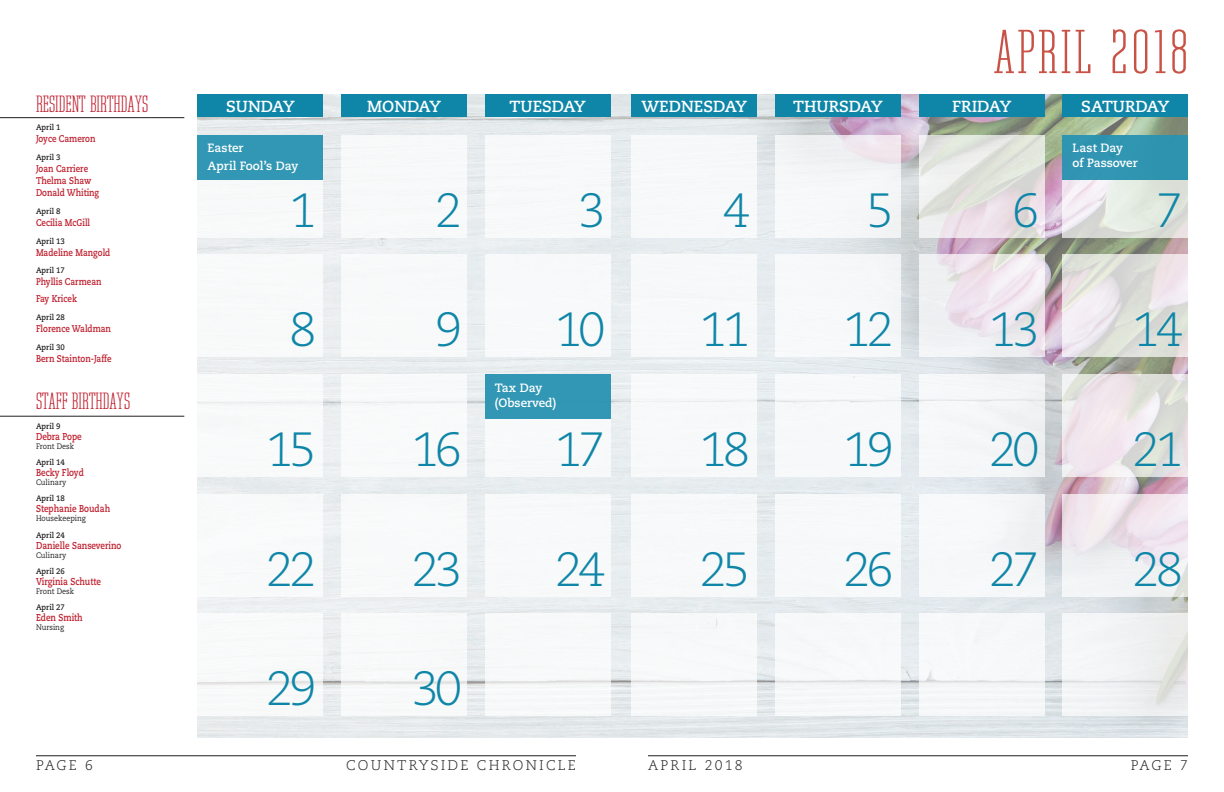
<style>
.page{position:relative;width:1224px;height:792px;background:#fff}
.page>*{position:absolute;margin:0;border:0;box-sizing:border-box;transform-origin:0 0}
.t1{font:60px "Cg Tower Cd";letter-spacing:.06em;color:#c95247}
.t2{font:300 48px "Caecilia";letter-spacing:-.08em;color:#0f86a8}
.t3{font:22.7px "Cg Tower Cd";color:#be1d2c;scale:.95 1}
.Staff_Name{font:700 16px "Caecilia";color:#fff}
.t4{font:300 14px "Caecilia";letter-spacing:.16em;color:#231f20}
.Staff_Name-2{font:700 12px/15px "Caecilia";color:#fff}
.Staff_BDay_Name{font:700 10px "Caecilia";color:#be1d2c;scale:.82 1}
.Res_BDay_Name{font:700 9.8px/12px "Caecilia";color:#be1d2c;scale:.83 1}
.Res_BDay_Date{font:700 8px "Caecilia";color:#231f20;scale:.92 1}
.Staff_BDay_Title{font:8px "Caecilia";color:#231f20;scale:.9 1}
</style>
<div class="page">
<hr style="left:648px;top:756px;width:540px;height:1px;background:#231f20">
<hr style="left:36px;top:756px;width:540px;height:1px;background:#231f20">
<hr style="left:0;top:416px;width:184px;height:1px;background:#231f20">
<hr style="left:0;top:117px;width:184px;height:1px;background:#231f20">
<img style="left:198px;top:95px;width:990px;height:643px">
<div style="left:198px;top:95px;width:125px;height:22px;background:#0f86a8"></div>
<div style="left:341px;top:95px;width:126px;height:22px;background:#0f86a8"></div>
<div style="left:485px;top:95px;width:125px;height:22px;background:#0f86a8"></div>
<div style="left:632px;top:95px;width:125px;height:22px;background:#0f86a8"></div>
<div style="left:775px;top:95px;width:126px;height:22px;background:#0f86a8"></div>
<div style="left:919px;top:95px;width:125px;height:22px;background:#0f86a8"></div>
<div style="left:1063px;top:95px;width:125px;height:22px;background:#0f86a8"></div>
<div style="left:198px;top:135px;width:125px;height:102px;background:#f8f9f9"></div>
<div style="left:341px;top:135px;width:126px;height:124px;background:linear-gradient(to right,#eceff1,#ebeff1)"></div>
<svg style="left:485px;top:237px;width:125px;height:18px;background:#e9edf0"></svg>
<svg style="left:632px;top:716px;width:125px;height:41px"></svg>
<svg style="left:775px;top:716px;width:126px;height:41px"></svg>
<svg style="left:919px;top:716px;width:125px;height:41px"></svg>
<svg style="left:1063px;top:716px;width:125px;height:41px"></svg>
<div style="left:198px;top:255px;width:125px;height:102px;background:#f8f9fa"></div>
<div style="left:198px;top:374px;width:125px;height:103px;background:#f8f9fa"></div>
<div style="left:198px;top:494px;width:125px;height:102px;background:#f8fafa"></div>
<div style="left:198px;top:614px;width:125px;height:102px;background:#f8f9fa"></div>
<div style="left:341px;top:255px;width:126px;height:102px;background:#f8f9f9"></div>
<div style="left:341px;top:374px;width:126px;height:103px;background:#f8f9fa"></div>
<div style="left:341px;top:494px;width:126px;height:102px;background:#f8f9fa"></div>
<div style="left:341px;top:614px;width:126px;height:102px;background:#f8f9f9"></div>
<div style="left:485px;top:255px;width:125px;height:102px;background:#f8f9fa"></div>
<div style="left:485px;top:374px;width:125px;height:103px;background:#f8f9fa"></div>
<div style="left:485px;top:494px;width:125px;height:102px;background:#f8f9fa"></div>
<div style="left:485px;top:614px;width:125px;height:102px;background:#f7f9f9"></div>
<div style="left:632px;top:135px;width:125px;height:102px;background:#f7f8f9"></div>
<div style="left:341px;top:135px;width:126px;height:102px;background:#f8f9f9"></div>
<div style="left:632px;top:255px;width:125px;height:102px;background:#f7f9f9"></div>
<div style="left:632px;top:374px;width:125px;height:103px;background:#f7f9fa"></div>
<div style="left:632px;top:494px;width:125px;height:102px;background:#f7f9f9"></div>
<div style="left:775px;top:135px;width:126px;height:102px;background:linear-gradient(to right,#f5f8f8,#f2f0f3)"></div>
<div style="left:485px;top:135px;width:125px;height:102px;background:#f7f9f9"></div>
<div style="left:775px;top:255px;width:126px;height:102px;background:#f6f8f9"></div>
<div style="left:775px;top:374px;width:126px;height:103px;background:#f6f8f9"></div>
<div style="left:775px;top:494px;width:126px;height:102px;background:#f7f8f9"></div>
<svg style="left:919px;top:135px;width:125px;height:102px;background:#e4e2e0"></svg>
<svg style="left:919px;top:255px;width:125px;height:102px;fill:#efecf1"></svg>
<div style="left:919px;top:374px;width:125px;height:103px;background:#f4f6f7"></div>
<div style="left:919px;top:494px;width:125px;height:102px;background:#f6f8f9"></div>
<svg style="left:1063px;top:180px;width:125px;height:57px;background:#e4e6e2"></svg>
<svg style="left:1063px;top:255px;width:125px;height:102px;background:#e3e1e0"></svg>
<svg style="left:1063px;top:374px;width:125px;height:103px;background:#e8e3e4"></svg>
<svg style="left:1063px;top:494px;width:125px;height:102px;fill:#f0ebf0"></svg>
<div style="left:632px;top:614px;width:125px;height:102px;background:#f7f8f9"></div>
<div style="left:775px;top:614px;width:126px;height:102px;background:#f6f8f9"></div>
<div style="left:919px;top:614px;width:125px;height:102px;background:#f6f8f9"></div>
<svg style="left:1063px;top:614px;width:125px;height:102px;fill:#eff2f3"></svg>
<div style="left:198px;top:135px;width:125px;height:45px;background:#3297b4"></div>
<div style="left:1063px;top:135px;width:125px;height:45px;background:#2f94b0"></div>
<div style="left:485px;top:374px;width:125px;height:45px;background:#3297b4"></div>
<p class="t1" style="left:994px;top:17px;width:196px">APRIL 2018</p>
<p class="t3" style="left:36px;top:91px;width:120px">RESIDENT BIRTHDAYS</p>
<p class="Staff_Name" style="left:226px;top:97px;width:70px">SUNDAY</p>
<p class="Staff_Name" style="left:367px;top:97px;width:75px">MONDAY</p>
<p class="Staff_Name" style="left:510px;top:97px;width:78px">TUESDAY</p>
<p class="Staff_Name" style="left:642px;top:97px;width:107px">WEDNESDAY</p>
<p class="Staff_Name" style="left:793px;top:97px;width:91px">THURSDAY</p>
<p class="Staff_Name" style="left:952px;top:97px;width:61px">FRIDAY</p>
<p class="Staff_Name" style="left:1081px;top:97px;width:90px">SATURDAY</p>
<p class="Res_BDay_Date" style="left:36px;top:123px;width:28px">April 1</p>
<p class="Res_BDay_Name" style="left:36px;top:133px;width:73px">Joyce Cameron</p>
<p class="Res_BDay_Date" style="left:36px;top:153px;width:28px">April 3</p>
<p class="Res_BDay_Name" style="left:36px;top:163px;width:78px">Joan Carriere<br>Thelma Shaw<br>Donald Whiting</p>
<p class="Res_BDay_Date" style="left:36px;top:206px;width:28px">April 8</p>
<p class="Res_BDay_Name" style="left:36px;top:217px;width:67px">Cecilia McGill</p>
<p class="Res_BDay_Date" style="left:36px;top:236px;width:33px">April 13</p>
<p class="Res_BDay_Name" style="left:36px;top:246px;width:91px">Madeline Mangold</p>
<p class="Res_BDay_Date" style="left:36px;top:266px;width:33px">April 17</p>
<p class="Res_BDay_Name" style="left:36px;top:276px;width:81px">Phyllis Carmean</p>
<p class="Res_BDay_Name" style="left:36px;top:293px;width:51px">Fay Kricek</p>
<p class="Res_BDay_Date" style="left:36px;top:312px;width:33px">April 28</p>
<p class="Res_BDay_Name" style="left:36px;top:322px;width:92px">Florence Waldman</p>
<p class="Res_BDay_Date" style="left:36px;top:342px;width:33px">April 30</p>
<p class="Res_BDay_Name" style="left:36px;top:352px;width:93px">Bern Stainton-Jaffe</p>
<p class="t3" style="left:36px;top:388px;width:101px">STAFF BIRTHDAYS</p>
<p class="Res_BDay_Date" style="left:36px;top:422px;width:28px">April 9</p>
<p class="Staff_BDay_Name" style="left:36px;top:431px;width:57px">Debra Pope</p>
<p class="Staff_BDay_Title" style="left:36px;top:442px;width:44px">Front Desk</p>
<p class="Res_BDay_Date" style="left:36px;top:458px;width:33px">April 14</p>
<p class="Staff_BDay_Name" style="left:36px;top:467px;width:60px">Becky Floyd</p>
<p class="Staff_BDay_Title" style="left:36px;top:478px;width:35px">Culinary</p>
<p class="Res_BDay_Date" style="left:36px;top:494px;width:33px">April 18</p>
<p class="Staff_BDay_Name" style="left:36px;top:503px;width:92px">Stephanie Boudah</p>
<p class="Staff_BDay_Title" style="left:36px;top:514px;width:57px">Housekeeping</p>
<p class="Res_BDay_Date" style="left:36px;top:530px;width:33px">April 24</p>
<p class="Staff_BDay_Name" style="left:36px;top:539px;width:106px">Danielle Sanseverino</p>
<p class="Staff_BDay_Title" style="left:36px;top:550px;width:35px">Culinary</p>
<p class="Res_BDay_Date" style="left:36px;top:566px;width:33px">April 26</p>
<p class="Staff_BDay_Name" style="left:36px;top:575px;width:81px">Virginia Schutte</p>
<p class="Staff_BDay_Title" style="left:36px;top:586px;width:44px">Front Desk</p>
<p class="Res_BDay_Date" style="left:36px;top:602px;width:33px">April 27</p>
<p class="Staff_BDay_Name" style="left:36px;top:611px;width:59px">Eden Smith</p>
<p class="Staff_BDay_Title" style="left:36px;top:622px;width:33px">Nursing</p>
<p class="Staff_Name-2" style="left:208px;top:141px;width:37px">Easter</p>
<p class="Staff_Name-2" style="left:208px;top:158px;width:92px">April Fool’s Day</p>
<p class="Staff_Name-2" style="left:1073px;top:141px;width:67px">Last Day<br>of Passover</p>
<p class="t2" style="left:289px;top:183px;width:29px">1</p>
<p class="t2" style="left:435px;top:183px;width:29px">2</p>
<p class="t2" style="left:578px;top:183px;width:29px">3</p>
<p class="t2" style="left:723px;top:183px;width:29px">4</p>
<p class="t2" style="left:867px;top:183px;width:29px">5</p>
<p class="t2" style="left:1012px;top:183px;width:29px">6</p>
<p class="t2" style="left:1156px;top:183px;width:29px">7</p>
<p class="t2" style="left:289px;top:303px;width:29px">8</p>
<p class="t2" style="left:435px;top:303px;width:29px">9</p>
<p class="t2" style="left:555px;top:303px;width:52px">10</p>
<p class="t2" style="left:700px;top:303px;width:52px">11</p>
<p class="t2" style="left:843px;top:303px;width:52px">12</p>
<p class="t2" style="left:989px;top:303px;width:52px">13</p>
<p class="t2" style="left:1132px;top:303px;width:52px">14</p>
<p class="Staff_Name-2" style="left:495px;top:380px;width:63px">Tax Day (Observed)</p>
<p class="t2" style="left:266px;top:422px;width:52px">15</p>
<p class="t2" style="left:411px;top:422px;width:52px">16</p>
<p class="t2" style="left:555px;top:422px;width:52px">17</p>
<p class="t2" style="left:700px;top:422px;width:52px">18</p>
<p class="t2" style="left:843px;top:422px;width:52px">19</p>
<p class="t2" style="left:989px;top:422px;width:52px">20</p>
<p class="t2" style="left:1132px;top:422px;width:52px">21</p>
<p class="t2" style="left:266px;top:542px;width:52px">22</p>
<p class="t2" style="left:411px;top:542px;width:52px">23</p>
<p class="t2" style="left:555px;top:542px;width:52px">24</p>
<p class="t2" style="left:700px;top:542px;width:52px">25</p>
<p class="t2" style="left:843px;top:542px;width:52px">26</p>
<p class="t2" style="left:989px;top:542px;width:52px">27</p>
<p class="t2" style="left:1132px;top:542px;width:52px">28</p>
<p class="t2" style="left:266px;top:662px;width:52px">29</p>
<p class="t2" style="left:411px;top:662px;width:52px">30</p>
<h3 class="t4" style="left:36px;top:758px;width:59px">PAGE 6</h3>
<h3 class="t4" style="left:346px;top:758px;width:231px">COUNTRYSIDE CHRONICLE</h3>
<h3 class="t4" style="left:648px;top:758px;width:96px">APRIL 2018</h3>
<h3 class="t4" style="left:1131px;top:758px;width:59px">PAGE 7</h3>
</div>
